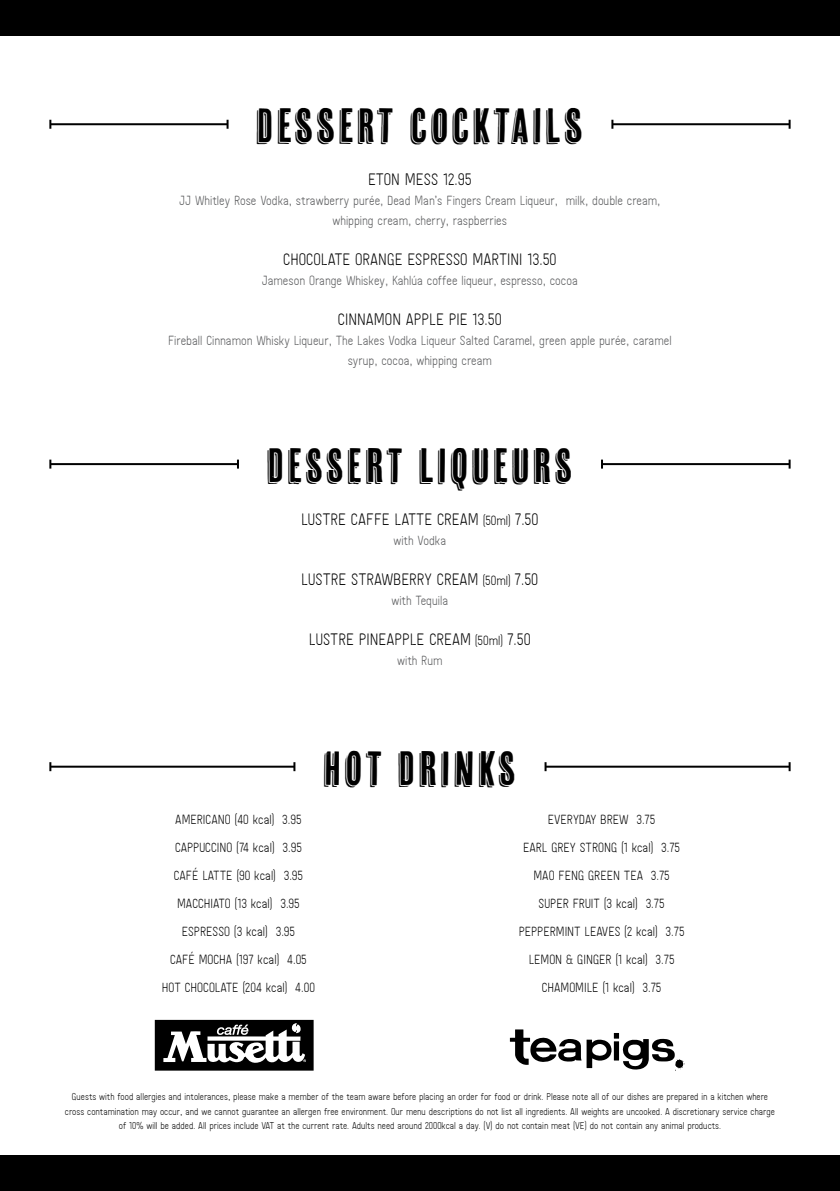
<style>
.page{position:relative;width:840px;height:1191px;background:#fff}
.page>*{position:absolute;margin:0;border:0;box-sizing:border-box;transform-origin:0 0}
.t1{font:48px "Cheap Pine";letter-spacing:.08em;color:#000}
.t2{font:20px "Festivo LC Mini";color:#000}
.t3{font:16px/20px "Festivo LC Mini";color:#58595b;text-align:center}
.t4{font:16px/28px "Festivo LC Mini";color:#000;text-align:center}
.t5{font:12px/14.4px "Festivo LC Mini";color:#000;text-align:center}
.s1{font-size:16px}
</style>
<div class="page">
<div style="left:0;top:0;width:839px;height:35px;background:#000"></div>
<div style="left:0;top:1155px;width:839px;height:36px;background:#000"></div>
<hr style="left:612px;top:123px;width:177px;height:2px;background:#000">
<svg style="left:788px;top:120px;width:2px;height:9px"></svg>
<svg style="left:611px;top:120px;width:2px;height:9px"></svg>
<hr style="left:50px;top:123px;width:177px;height:2px;background:#000">
<svg style="left:226px;top:120px;width:2px;height:9px"></svg>
<svg style="left:49px;top:120px;width:2px;height:9px"></svg>
<hr style="left:601px;top:463px;width:188px;height:2px;background:#000">
<svg style="left:788px;top:459px;width:2px;height:9px"></svg>
<hr style="left:50px;top:463px;width:188px;height:2px;background:#000">
<svg style="left:237px;top:459px;width:2px;height:9px"></svg>
<svg style="left:49px;top:459px;width:2px;height:9px"></svg>
<svg style="left:155px;top:1020px;width:158px;height:50px"></svg>
<svg style="left:509px;top:1029px;width:175px;height:41px"></svg>
<hr style="left:545px;top:765px;width:244px;height:2px;background:#000">
<svg style="left:788px;top:762px;width:2px;height:9px"></svg>
<svg style="left:544px;top:762px;width:2px;height:9px"></svg>
<hr style="left:50px;top:765px;width:244px;height:2px;background:#000">
<svg style="left:293px;top:762px;width:2px;height:9px"></svg>
<svg style="left:49px;top:762px;width:2px;height:9px"></svg>
<h1 class="t1" style="left:257px;top:99px;width:327px">DESSERT COCKTAILS</h1>
<h2 class="t2" style="left:368px;top:169px;width:105px">ETON MESS 12.95</h2>
<h3 class="t3" style="left:179px;top:190px;width:482px">JJ Whitley Rose Vodka, strawberry purée, Dead Man’s Fingers Cream Liqueur, milk, double cream, whipping cream, cherry, raspberries</h3>
<h2 class="t2" style="left:283px;top:249px;width:275px">CHOCOLATE ORANGE ESPRESSO MARTINI 13.50</h2>
<h3 class="t3" style="left:261px;top:270px;width:317px">Jameson Orange Whiskey, Kahlúa coffee liqueur, espresso, cocoa</h3>
<h2 class="t2" style="left:338px;top:309px;width:165px">CINNAMON APPLE PIE 13.50</h2>
<h3 class="t3" style="left:168px;top:330px;width:505px">Fireball Cinnamon Whisky Liqueur, The Lakes Vodka Liqueur Salted Caramel, green apple purée, caramel syrup, cocoa, whipping cream</h3>
<h1 class="t1" style="left:267px;top:439px;width:306px">DESSERT LIQUEURS</h1>
<h2 class="t2" style="left:301px;top:509px;width:239px">LUSTRE CAFFE LATTE CREAM <span class="s1">(50ml)</span> 7.50</h2>
<h3 class="t3" style="left:393px;top:530px;width:54px">with Vodka</h3>
<h2 class="t2" style="left:301px;top:569px;width:238px">LUSTRE STRAWBERRY CREAM <span class="s1">(50ml)</span> 7.50</h2>
<h3 class="t3" style="left:391px;top:590px;width:58px">with Tequila</h3>
<h2 class="t2" style="left:309px;top:629px;width:223px">LUSTRE PINEAPPLE CREAM <span class="s1">(50ml)</span> 7.50</h2>
<h3 class="t3" style="left:397px;top:650px;width:47px">with Rum</h3>
<h1 class="t1" style="left:323px;top:741px;width:194px">HOT DRINKS</h1>
<h3 class="t4" style="left:162px;top:805px;width:154px">AMERICANO (40 kcal) 3.95<br>CAPPUCCINO (74 kcal) 3.95<br>CAFÉ LATTE (90 kcal) 3.95<br>MACCHIATO (13 kcal) 3.95<br>ESPRESSO (3 kcal) 3.95<br>CAFÉ MOCHA (197 kcal) 4.05<br>HOT CHOCOLATE (204 kcal) 4.00</h3>
<h3 class="t4" style="left:518px;top:805px;width:167px">EVERYDAY BREW 3.75<br>EARL GREY STRONG (1 kcal) 3.75<br>MAO FENG GREEN TEA 3.75<br>SUPER FRUIT (3 kcal) 3.75<br>PEPPERMINT LEAVES (2 kcal) 3.75<br>LEMON &amp; GINGER (1 kcal) 3.75<br>CHAMOMILE (1 kcal) 3.75</h3>
<p class="t5" style="left:65px;top:1089px;width:711px">Guests with food allergies and intolerances, please make a member of the team aware before placing an order for food or drink. Please note all of our dishes are prepared in a kitchen where cross contamination may occur, and we cannot guarantee an allergen free environment. Our menu descriptions do not list all ingredients. All weights are uncooked. A discretionary service charge of 10% will be added. All prices include VAT at the current rate. Adults need around 2000kcal a day. (V) do not contain meat (VE) do not contain any animal products.</p>
</div>
